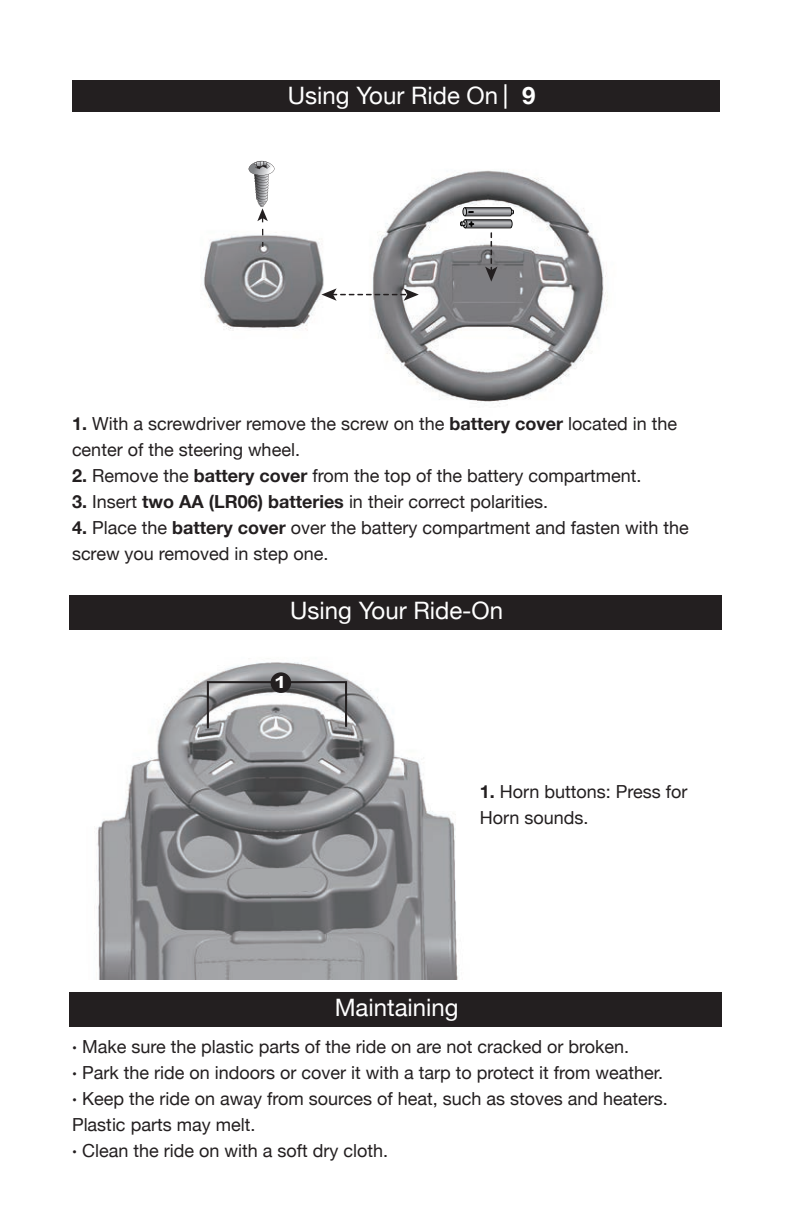
<style>
.page{position:relative;width:792px;height:1224px;background:#fff}
.page>*{position:absolute;margin:0;border:0;box-sizing:border-box;transform-origin:0 0}
.t1{font:24px "Helvetica Neue";color:#fff}
.t2{font:18px/26px "Helvetica Neue";color:#231f20}
.t3{font:700 16.6px "Arial";color:#fff;scale:1.33 1}
.s1{font-weight:700}
</style>
<div class="page">
<div style="left:72px;top:81px;width:648px;height:31px;background:#231f20"></div>
<hr style="left:504px;top:84px;width:2px;height:25px;background:#fff">
<img style="left:96px;top:662px;width:362px;height:317px">
<svg style="left:207px;top:681px;width:140px;height:48px"></svg>
<div style="left:271px;top:672px;width:20px;height:21px;background:#231f20;border-radius:50%"></div>
<svg style="left:224px;top:867px;width:98px;height:25px;background:#a3a4a7"></svg>
<div style="left:69px;top:992px;width:652px;height:35px;background:#231f20"></div>
<div style="left:69px;top:595px;width:652px;height:34px;background:#231f20"></div>
<img style="left:203px;top:160px;width:405px;height:244px">
<svg style="left:249px;top:161px;width:26px;height:61px"></svg>
<svg style="left:322px;top:288px;width:97px;height:13px"></svg>
<svg style="left:458px;top:206px;width:58px;height:76px"></svg>
<h1 class="t1" style="left:288px;top:78px;width:249px">Using Your Ride On <span class="s1">9</span></h1>
<p class="t2" style="left:72px;top:412px;width:607px"><span class="s1">1.</span> With a screwdriver remove the screw on the <span class="s1">battery cover</span> located in the center of the steering wheel.</p>
<p class="t2" style="left:72px;top:464px;width:571px"><span class="s1">2.</span> Remove the <span class="s1">battery cover</span> from the top of the battery compartment.</p>
<p class="t2" style="left:72px;top:490px;width:478px"><span class="s1">3.</span> Insert <span class="s1">two AA (LR06) batteries</span> in their correct polarities.</p>
<p class="t2" style="left:72px;top:516px;width:618px"><span class="s1">4.</span> Place the <span class="s1">battery cover</span> over the battery compartment and fasten with the screw you removed in step one.</p>
<h1 class="t1" style="left:290px;top:593px;width:214px">Using Your Ride-On</h1>
<p class="t3" style="left:274px;top:672px;width:11px">1</p>
<p class="t2" style="left:480px;top:780px;width:209px"><span class="s1">1.</span> Horn buttons: Press for<br>Horn sounds.</p>
<h1 class="t1" style="left:335px;top:990px;width:126px">Maintaining</h1>
<p class="t2" style="left:72px;top:1035px;width:597px"><span class="s1">·</span> Make sure the plastic parts of the ride on are not cracked or broken.<br><span class="s1">·</span> Park the ride on indoors or cover it with a tarp to protect it from weather. <span class="s1">·</span> Keep the ride on away from sources of heat, such as stoves and heaters.<br>Plastic parts may melt.<br><span class="s1">·</span> Clean the ride on with a soft dry cloth.</p>
</div>
